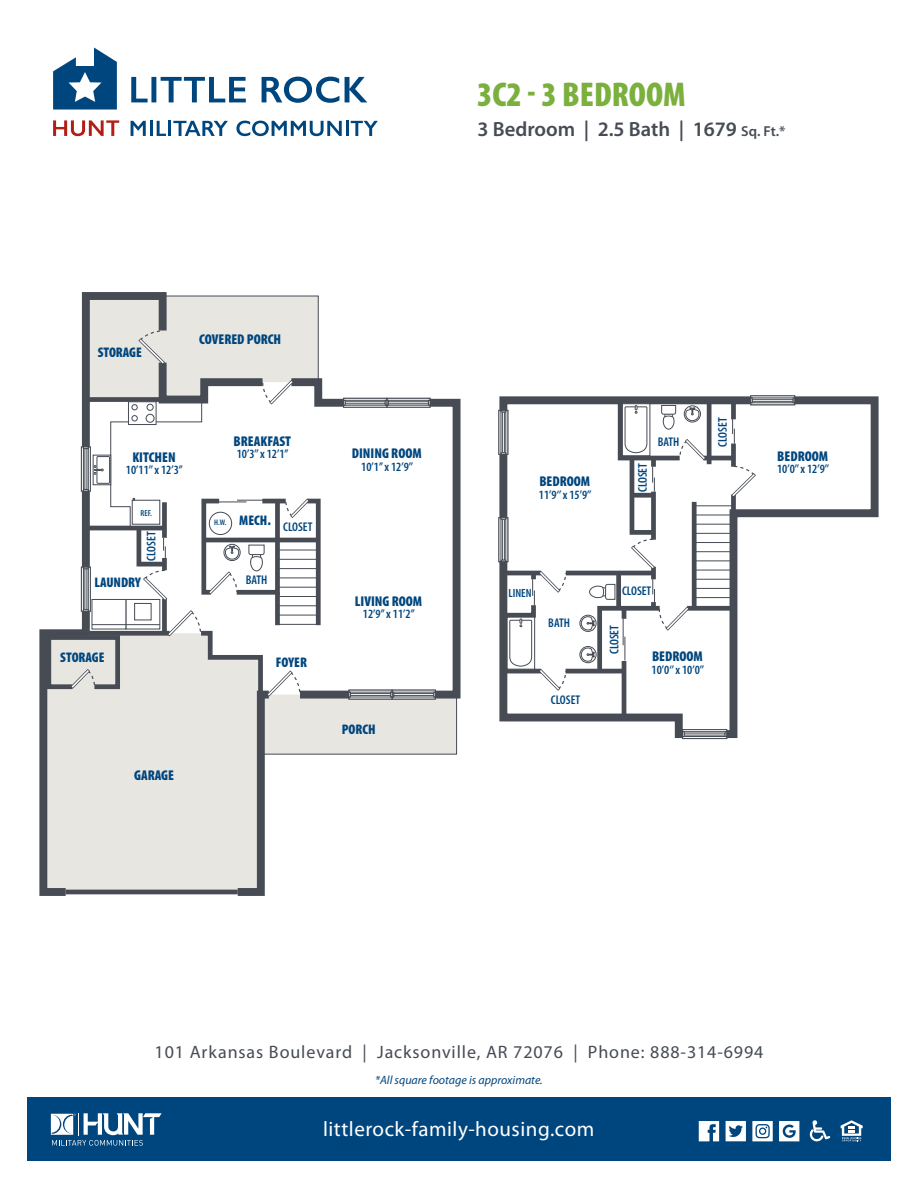
<style>
.page{position:relative;width:918px;height:1188px;background:#fff}
.page>*{position:absolute;margin:0;border:0;box-sizing:border-box;transform-origin:0 0}
.t1{font:900 condensed 34.5px "Myriad Pro";color:#7bb03f}
.t2{font:21px "Myriad Pro";letter-spacing:.025em;color:#fff}
.t3{font:600 20.55px "Myriad Pro";color:#464b54}
.t4{font:18px "Myriad Pro";letter-spacing:.05em;color:#464b54}
.t5{font:900 condensed 14.25px "Myriad Pro";color:#00467e}
.t6{font:900 condensed 13.95px "Myriad Pro";color:#00467e}
.t7{font:600 condensed 12.6px "Myriad Pro";color:#00467e}
.t8{font:italic 12px "Myriad Pro";color:#00467e}
.t9{font:600 condensed 11.85px "Myriad Pro";color:#00467e}
.t10{font:600 condensed 8.7px "Myriad Pro";color:#00467e}
.s1{font-size:14.4px}
.s2{font-weight:600;font-size:8.1px}
</style>
<div class="page">
<div style="left:27px;top:1098px;width:864px;height:63px;background:#00467e"></div>
<svg style="left:51px;top:1113px;width:111px;height:33px"></svg>
<svg style="left:841px;top:1120px;width:22px;height:21px"></svg>
<svg style="left:810px;top:1120px;width:20px;height:21px"></svg>
<svg style="left:699px;top:1121px;width:20px;height:20px"></svg>
<svg style="left:779px;top:1121px;width:20px;height:20px"></svg>
<svg style="left:726px;top:1121px;width:20px;height:20px"></svg>
<svg style="left:752px;top:1121px;width:21px;height:20px"></svg>
<svg style="left:53px;top:120px;width:66px;height:16px"></svg>
<svg style="left:131px;top:121px;width:15px;height:15px"></svg>
<hr style="left:150px;top:121px;width:3px;height:15px;background:#00467e">
<svg style="left:157px;top:121px;width:9px;height:15px"></svg>
<hr style="left:168px;top:121px;width:3px;height:15px;background:#00467e">
<svg style="left:173px;top:121px;width:55px;height:15px"></svg>
<svg style="left:236px;top:121px;width:106px;height:15px"></svg>
<hr style="left:346px;top:121px;width:3px;height:15px;background:#00467e">
<svg style="left:351px;top:121px;width:27px;height:15px"></svg>
<svg style="left:53px;top:48px;width:64px;height:62px"></svg>
<svg style="left:131px;top:77px;width:236px;height:26px"></svg>
<svg style="left:759px;top:395px;width:120px;height:123px"></svg>
<svg style="left:39px;top:292px;width:422px;height:604px"></svg>
<svg style="left:498px;top:395px;width:261px;height:345px"></svg>
<h1 class="t1" style="left:477px;top:73px;width:210px">3C2 - 3 BEDROOM</h1>
<h3 class="t3" style="left:477px;top:116px;width:310px">3 Bedroom | 2.5 Bath | 1679 <span class="s1">Sq. Ft.*</span></h3>
<p class="t6" style="left:98px;top:343px;width:46px">STORAGE</p>
<p class="t5" style="left:199px;top:330px;width:84px">COVERED PORCH</p>
<p class="t5" style="left:132px;top:448px;width:45px">KITCHEN</p>
<p class="t7" style="left:126px;top:463px;width:59px">10’11’’ x 12’3’’</p>
<p class="t10" style="left:141px;top:508px;width:13px">REF.</p>
<p class="t7" style="left:144px;top:561px;width:31px;rotate:-90deg">CLOSET</p>
<p class="t6" style="left:94px;top:574px;width:48px">LAUNDRY</p>
<p class="t6" style="left:60px;top:649px;width:46px">STORAGE</p>
<p class="t5" style="left:134px;top:766px;width:41px">GARAGE</p>
<p class="t5" style="left:234px;top:432px;width:59px">BREAKFAST</p>
<p class="t7" style="left:237px;top:446px;width:53px">10’3’’ x 12’1’’</p>
<p class="t6" style="left:214px;top:511px;width:58px"><span class="s2">H.W.</span> MECH.</p>
<p class="t7" style="left:283px;top:519px;width:31px">CLOSET</p>
<p class="t7" style="left:246px;top:572px;width:23px">BATH</p>
<p class="t6" style="left:276px;top:654px;width:33px">FOYER</p>
<p class="t5" style="left:352px;top:444px;width:71px">DINING ROOM</p>
<p class="t7" style="left:361px;top:459px;width:53px">10’1’’ x 12’9’’</p>
<p class="t5" style="left:355px;top:592px;width:69px">LIVING ROOM</p>
<p class="t7" style="left:363px;top:606px;width:53px">12’9’’ x 11’2’’</p>
<p class="t6" style="left:342px;top:721px;width:35px">PORCH</p>
<p class="t5" style="left:539px;top:472px;width:52px">BEDROOM</p>
<p class="t7" style="left:539px;top:487px;width:54px">11’9‘’ x 15’9’’</p>
<p class="t7" style="left:635px;top:492px;width:31px;rotate:-90deg">CLOSET</p>
<p class="t7" style="left:658px;top:434px;width:23px">BATH</p>
<p class="t7" style="left:715px;top:447px;width:31px;rotate:-90deg">CLOSET</p>
<p class="t9" style="left:508px;top:586px;width:25px">LINEN</p>
<p class="t7" style="left:548px;top:615px;width:23px">BATH</p>
<p class="t7" style="left:551px;top:692px;width:31px">CLOSET</p>
<p class="t7" style="left:622px;top:584px;width:31px">CLOSET</p>
<p class="t7" style="left:607px;top:654px;width:31px;rotate:-90deg">CLOSET</p>
<p class="t5" style="left:652px;top:647px;width:52px">BEDROOM</p>
<p class="t7" style="left:652px;top:662px;width:54px">10’0‘’ x 10’0’’</p>
<p class="t5" style="left:777px;top:447px;width:52px">BEDROOM</p>
<p class="t7" style="left:777px;top:461px;width:53px">10’0’’ x 12’9’’</p>
<h3 class="t4" style="left:155px;top:1041px;width:610px">101 Arkansas Boulevard | Jacksonville, AR 72076 | Phone: 888-314-6994</h3>
<p class="t8" style="left:375px;top:1072px;width:169px">*All square footage is approximate.</p>
<h2 class="t2" style="left:323px;top:1116px;width:273px">littlerock-family-housing.com</h2>
</div>
